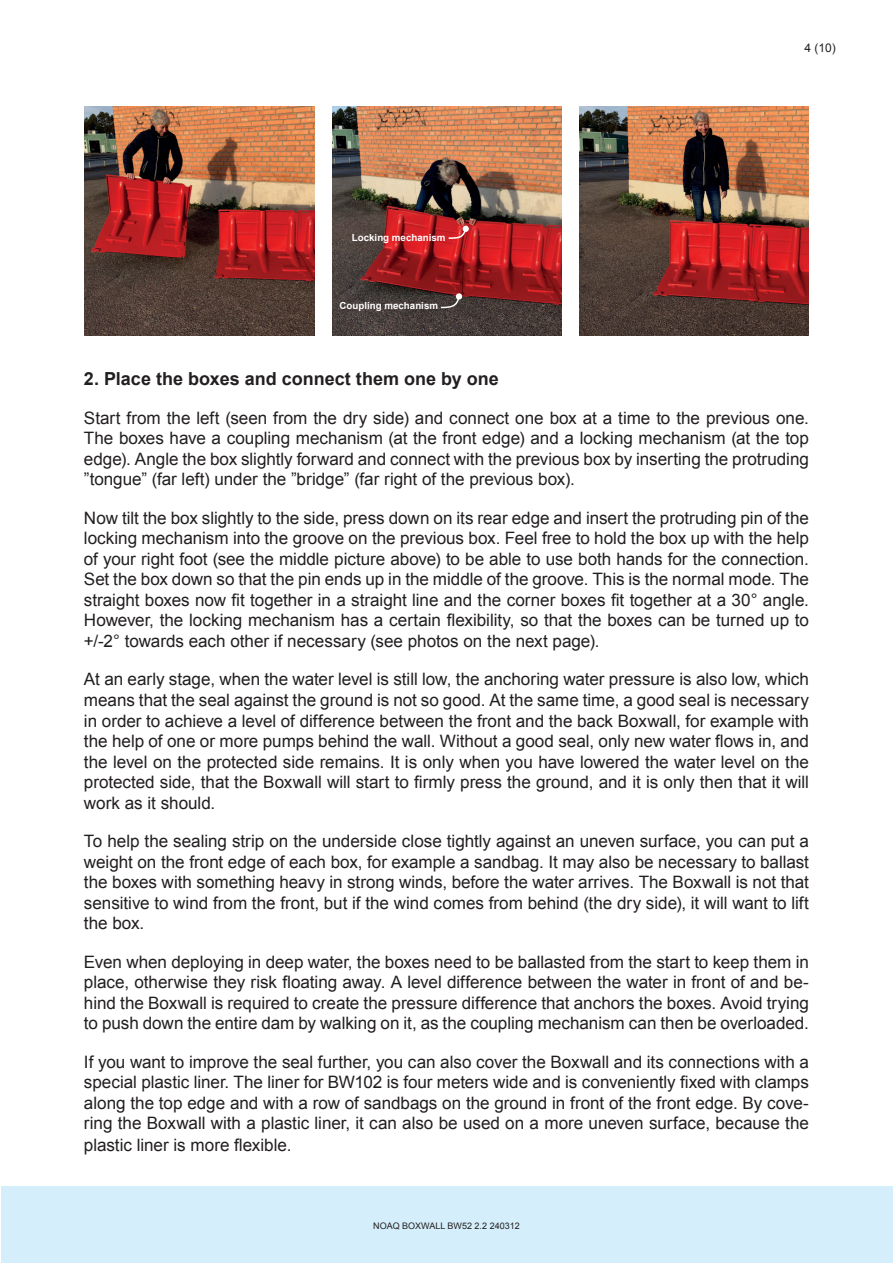
<style>
.page{position:relative;width:893px;height:1263px;background:#fff}
.page>*{position:absolute;margin:0;border:0;box-sizing:border-box;transform-origin:0 0}
.t1{font:700 18px "Arial";color:#231f20}
.t2{font:17.1px/20.5px "Arial";letter-spacing:-.005em;color:#231f20;text-align:justify}
.t3{font:12px "Arial";color:#231f20}
.t4{font:700 9.75px "Arial";color:#fff}
.t5{font:9px "Arial";color:#231f20}
</style>
<div class="page">
<div style="left:1px;top:1186px;width:891px;height:77px;background:#d4effb"></div>
<img style="left:332px;top:106px;width:230px;height:229px">
<img style="left:85px;top:106px;width:229px;height:229px">
<img style="left:579px;top:106px;width:229px;height:229px">
<svg style="left:439px;top:226px;width:30px;height:83px"></svg>
<div style="left:456px;top:293px;width:6px;height:7px;background:#fff;border-radius:50%"></div>
<p class="t4" style="left:352px;top:231px;width:95px">Locking mechanism</p>
<p class="t4" style="left:339px;top:299px;width:100px">Coupling mechanism</p>
<p class="t3" style="left:804px;top:40px;width:33px">4 (10)</p>
<p class="t1" style="left:84px;top:367px;width:416px">2. Place the boxes and connect them one by one</p>
<p class="t2" style="left:84px;top:408px;width:726px">Start from the left (seen from the dry side) and connect one box at a time to the previous one.<br>The boxes have a coupling mechanism (at the front edge) and a locking mechanism (at the top edge). Angle the box slightly forward and connect with the previous box by inserting the protruding ”tongue” (far left) under the ”bridge” (far right of the previous box).</p>
<p class="t2" style="left:84px;top:508px;width:726px">Now tilt the box slightly to the side, press down on its rear edge and insert the protruding pin of the locking mechanism into the groove on the previous box. Feel free to hold the box up with the help of your right foot (see the middle picture above) to be able to use both hands for the connection.<br>Set the box down so that the pin ends up in the middle of the groove. This is the normal mode. The straight boxes now fit together in a straight line and the corner boxes fit together at a 30° angle.<br>However, the locking mechanism has a certain flexibility, so that the boxes can be turned up to +/-2° towards each other if necessary (see photos on the next page).</p>
<p class="t2" style="left:84px;top:669px;width:726px">At an early stage, when the water level is still low, the anchoring water pressure is also low, which means that the seal against the ground is not so good. At the same time, a good seal is necessary in order to achieve a level of difference between the front and the back Boxwall, for example with the help of one or more pumps behind the wall. Without a good seal, only new water flows in, and the level on the protected side remains. It is only when you have lowered the water level on the protected side, that the Boxwall will start to firmly press the ground, and it is only then that it will work as it should.</p>
<p class="t2" style="left:84px;top:831px;width:726px">To help the sealing strip on the underside close tightly against an uneven surface, you can put a weight on the front edge of each box, for example a sandbag. It may also be necessary to ballast the boxes with something heavy in strong winds, before the water arrives. The Boxwall is not that sensitive to wind from the front, but if the wind comes from behind (the dry side), it will want to lift the box.</p>
<p class="t2" style="left:84px;top:952px;width:726px">Even when deploying in deep water, the boxes need to be ballasted from the start to keep them in place, otherwise they risk floating away. A level difference between the water in front of and be&shy;hind the Boxwall is required to create the pressure difference that anchors the boxes. Avoid trying to push down the entire dam by walking on it, as the coupling mechanism can then be overloaded.</p>
<p class="t2" style="left:84px;top:1051px;width:727px">If you want to improve the seal further, you can also cover the Boxwall and its connections with a special plastic liner. The liner for BW102 is four meters wide and is conveniently fixed with clamps along the top edge and with a row of sandbags on the ground in front of the front edge. By cove&shy;ring the Boxwall with a plastic liner, it can also be used on a more uneven surface, because the plastic liner is more flexible.</p>
<p class="t5" style="left:373px;top:1220px;width:148px">NOAQ BOXWALL BW52 2.2 240312</p>
</div>
